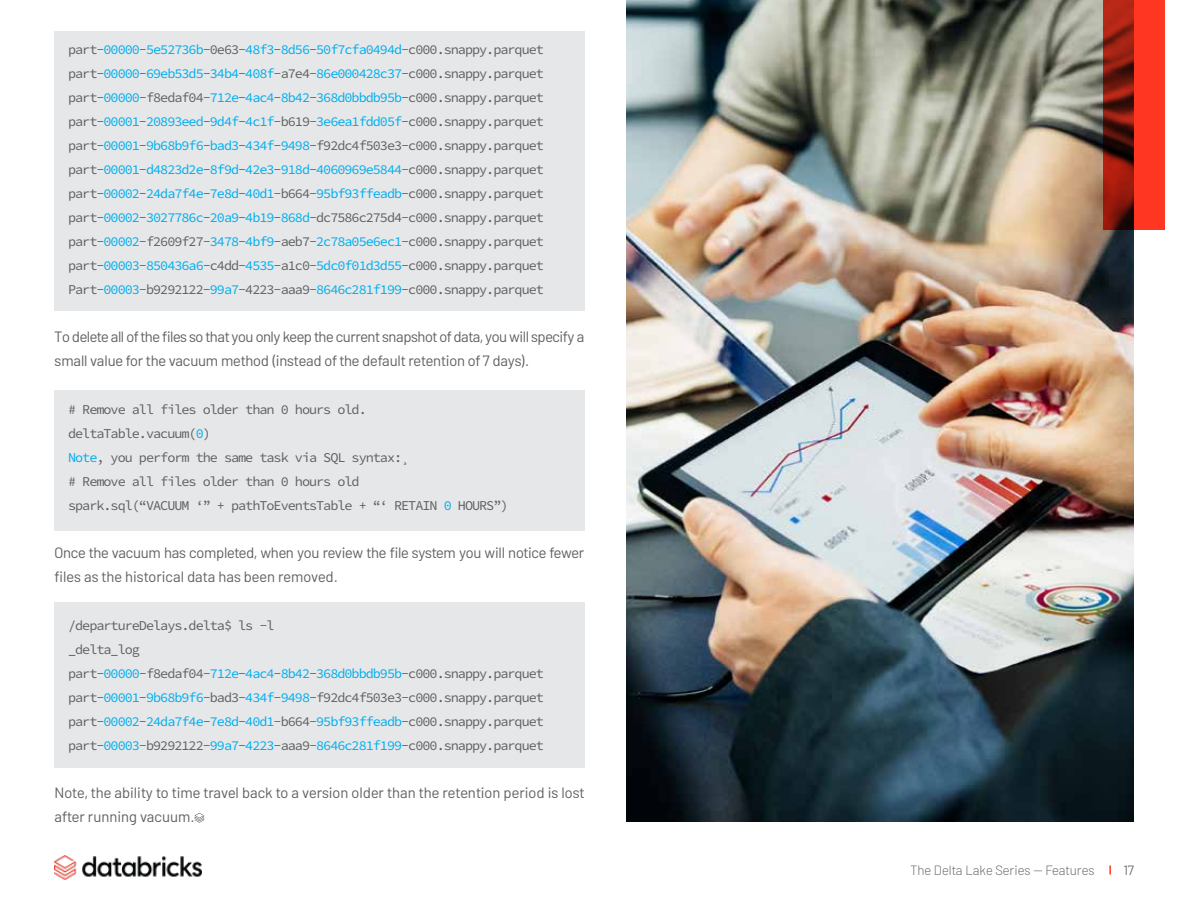
<style>
.page{position:relative;width:1188px;height:918px;background:#fff}
.page>*{position:absolute;margin:0;border:0;box-sizing:border-box;transform-origin:0 0}
.t1{font:15px/24px "Barlow";letter-spacing:-.01em;color:#606060}
.t2{font:15px/24px "Barlow";letter-spacing:-.03em;color:#606060}
.t3{font:13.5px/24px "Source Code Variable";letter-spacing:-.075em;color:#606060}
.t4{font:300 13.5px "Barlow";color:#6d6e71}
.t5{font:13.5px "Barlow";color:#6d6e71}
.s1{color:#00aeef}
</style>
<div class="page">
<img style="left:626px;top:0;width:508px;height:822px">
<svg style="left:1103px;top:0;width:62px;height:230px;background:#bd2717"></svg>
<div style="left:54px;top:31px;width:531px;height:280px;background:#e6e7e8"></div>
<div style="left:54px;top:390px;width:531px;height:140px;background:#e6e7e8"></div>
<div style="left:54px;top:603px;width:531px;height:165px;background:#e6e7e8"></div>
<svg style="left:1109px;top:866px;width:2px;height:8px"></svg>
<img style="left:54px;top:856px;width:148px;height:23px">
<svg style="left:195px;top:813px;width:9px;height:10px"></svg>
<p class="t3" style="left:68px;top:38px;width:477px;text-align:justify">part-<span class="s1">00000</span>-<span class="s1">5e52736b</span>-0e63-<span class="s1">48f3</span>-<span class="s1">8d56</span>-<span class="s1">50f7cfa0494d</span>-c000.snappy.parquet part-<span class="s1">00000</span>-<span class="s1">69eb53d5</span>-<span class="s1">34b4</span>-<span class="s1">408f</span>-a7e4-<span class="s1">86e000428c37</span>-c000.snappy.parquet part-<span class="s1">00000</span>-f8edaf04-<span class="s1">712e</span>-<span class="s1">4ac4</span>-<span class="s1">8b42</span>-<span class="s1">368d0bbdb95b</span>-c000.snappy.parquet part-<span class="s1">00001</span>-<span class="s1">20893eed</span>-<span class="s1">9d4f</span>-<span class="s1">4c1f</span>-b619-<span class="s1">3e6ea1fdd05f</span>-c000.snappy.parquet part-<span class="s1">00001</span>-<span class="s1">9b68b9f6</span>-<span class="s1">bad3</span>-<span class="s1">434f</span>-<span class="s1">9498</span>-f92dc4f503e3-c000.snappy.parquet part-<span class="s1">00001</span>-<span class="s1">d4823d2e</span>-<span class="s1">8f9d</span>-<span class="s1">42e3</span>-<span class="s1">918d</span>-<span class="s1">4060969e5844</span>-c000.snappy.parquet part-<span class="s1">00002</span>-<span class="s1">24da7f4e</span>-<span class="s1">7e8d</span>-<span class="s1">40d1</span>-b664-<span class="s1">95bf93ffeadb</span>-c000.snappy.parquet part-<span class="s1">00002</span>-<span class="s1">3027786c</span>-<span class="s1">20a9</span>-<span class="s1">4b19</span>-<span class="s1">868d</span>-dc7586c275d4-c000.snappy.parquet part-<span class="s1">00002</span>-f2609f27-<span class="s1">3478</span>-<span class="s1">4bf9</span>-aeb7-<span class="s1">2c78a05e6ec1</span>-c000.snappy.parquet part-<span class="s1">00003</span>-<span class="s1">850436a6</span>-c4dd-<span class="s1">4535</span>-a1c0-<span class="s1">5dc0f01d3d55</span>-c000.snappy.parquet Part-<span class="s1">00003</span>-b9292122-<span class="s1">99a7</span>-4223-aaa9-<span class="s1">8646c281f199</span>-c000.snappy.parquet</p>
<p class="t2" style="left:55px;top:323px;width:531px">To delete all of the files so that you only keep the current snapshot of data, you will specify a small value for the vacuum method (instead of the default retention of 7 days).</p>
<p class="t3" style="left:68px;top:398px;width:442px"># Remove all files older than 0 hours old. deltaTable.vacuum(<span class="s1">0</span>)<br><span class="s1">Note</span>, you perform the same task via SQL syntax:¸<br># Remove all files older than 0 hours old<br>spark.sql(“VACUUM ‘” + pathToEventsTable + “‘ RETAIN <span class="s1">0</span> HOURS”)</p>
<p class="t1" style="left:55px;top:539px;width:531px">Once the vacuum has completed, when you review the file system you will notice fewer files as the historical data has been removed.</p>
<p class="t3" style="left:68px;top:614px;width:477px">/departureDelays.delta$ ls -l<br>_delta_log part-<span class="s1">00000</span>-f8edaf04-<span class="s1">712e</span>-<span class="s1">4ac4</span>-<span class="s1">8b42</span>-<span class="s1">368d0bbdb95b</span>-c000.snappy.parquet part-<span class="s1">00001</span>-<span class="s1">9b68b9f6</span>-bad3-<span class="s1">434f</span>-<span class="s1">9498</span>-f92dc4f503e3-c000.snappy.parquet part-<span class="s1">00002</span>-<span class="s1">24da7f4e</span>-<span class="s1">7e8d</span>-<span class="s1">40d1</span>-b664-<span class="s1">95bf93ffeadb</span>-c000.snappy.parquet part-<span class="s1">00003</span>-b9292122-<span class="s1">99a7</span>-<span class="s1">4223</span>-aaa9-<span class="s1">8646c281f199</span>-c000.snappy.parquet</p>
<p class="t1" style="left:55px;top:779px;width:531px">Note, the ability to time travel back to a version older than the retention period is lost after running vacuum.</p>
<p class="t4" style="left:910px;top:860px;width:186px">The Delta Lake Series -- Features</p>
<p class="t5" style="left:1124px;top:860px;width:12px">17</p>
</div>
